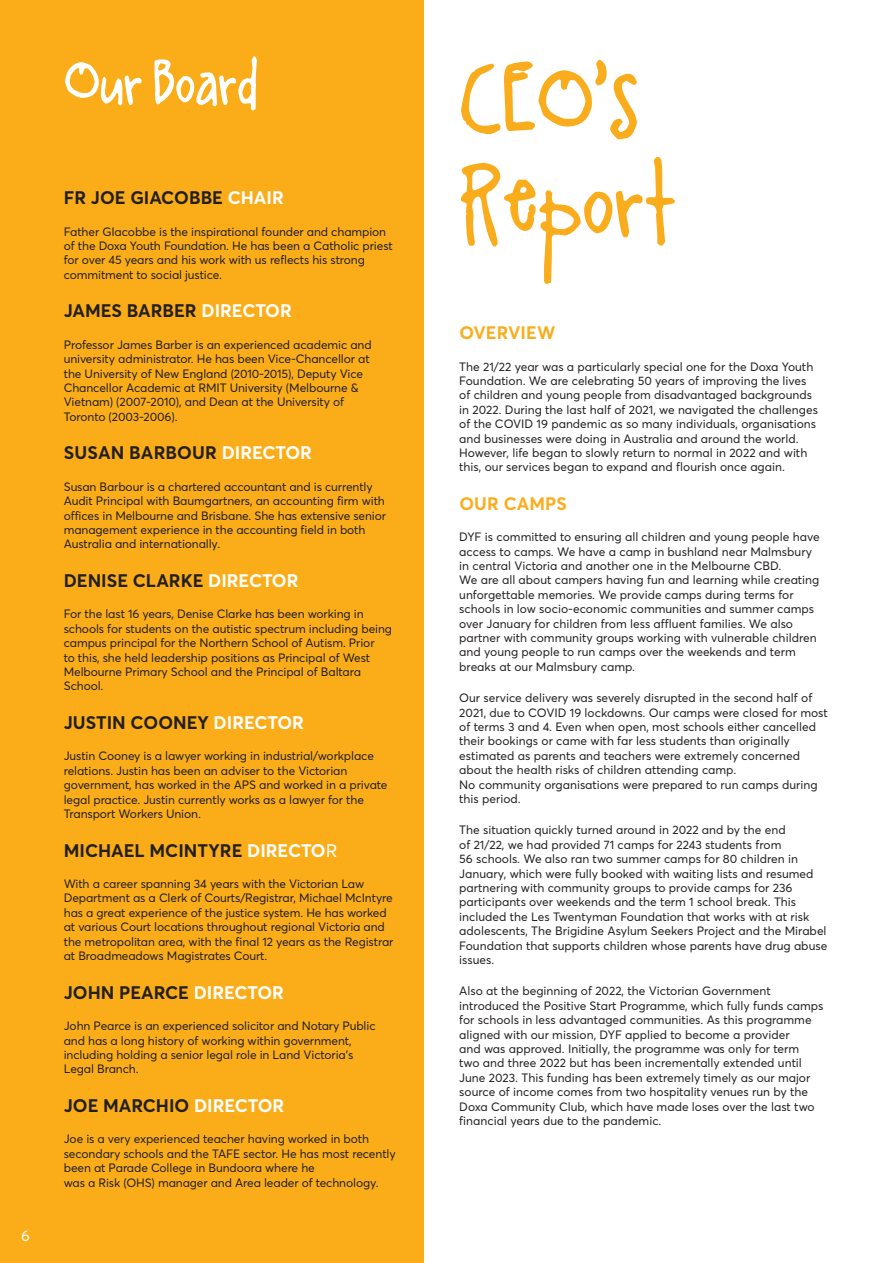
<style>
.page{position:relative;width:893px;height:1263px;background:#fff}
.page>*{position:absolute;margin:0;border:0;box-sizing:border-box;transform-origin:0 0}
.t1{font:90px "A Little Pot";color:#faad1c}
.t2{font:57px "A Little Pot";color:#fff}
.t3{font:700 18px "Averta Std";color:#231f20}
.t4{font:700 17.85px "Averta Std";letter-spacing:.01em;color:#faad1c}
.t5{font:15px "Averta Std";color:#fff}
.t6{font:12px/14.4px "Averta Std";letter-spacing:-.01em;color:#231f20}
.s1{color:#fff}
.s2{font-weight:400;color:#fff}
</style>
<div class="page">
<div style="left:0;top:0;width:423px;height:1263px;background:#faad19"></div>
<p class="t5" style="left:21px;top:1226px;width:10px">6</p>
<p class="t2" style="left:64px;top:52px;width:196px">Our Board</p>
<p class="t3" style="left:64px;top:186px;width:222px">FR JOE GIACOBBE <span class="s1">CHAIR</span></p>
<p class="t6" style="left:64px;top:224px;width:331px">Father GIacobbe is the inspirational founder and champion of the Doxa Youth Foundation. He has been a Catholic priest for over 45 years and his work with us reflects his strong commitment to social justice.</p>
<p class="t3" style="left:64px;top:300px;width:230px">JAMES BARBER <span class="s1">DIRECTOR</span></p>
<p class="t6" style="left:64px;top:337px;width:309px">Professor James Barber is an experienced academic and university administrator. He has been Vice-Chancellor at the University of New England (2010-2015), Deputy Vice Chancellor Academic at RMIT University (Melbourne &amp; Vietnam) (2007-2010), and Dean at the University of Toronto (2003-2006).</p>
<p class="t3" style="left:64px;top:442px;width:250px">SUSAN BARBOUR <span class="s1">DIRECTOR</span></p>
<p class="t6" style="left:64px;top:479px;width:324px">Susan Barbour is a chartered accountant and is currently Audit Principal with Baumgartners, an accounting firm with offices in Melbourne and Brisbane. She has extensive senior management experience in the accounting field in both Australia and internationally.</p>
<p class="t3" style="left:64px;top:569px;width:236px">DENISE CLARKE <span class="s1">DIRECTOR</span></p>
<p class="t6" style="left:64px;top:607px;width:330px">For the last 16 years, Denise Clarke has been working in schools for students on the autistic spectrum including being campus principal for the Northern School of Autism. Prior<br>to this, she held leadership positions as Principal of West Melbourne Primary School and the Principal of Baltara School.</p>
<p class="t3" style="left:64px;top:711px;width:242px">JUSTIN COONEY <span class="s1">DIRECTOR</span></p>
<p class="t6" style="left:64px;top:749px;width:325px">Justin Cooney is a lawyer working in industrial/workplace relations. Justin has been an adviser to the Victorian government, has worked in the APS and worked in a private legal practice. Justin currently works as a lawyer for the Transport Workers Union.</p>
<p class="t3" style="left:64px;top:839px;width:275px">MICHAEL MCINTYRE <span class="s1">DIRECTO</span><span class="s2">R</span></p>
<p class="t6" style="left:64px;top:876px;width:331px">With a career spanning 34 years with the Victorian Law Department as a Clerk of Courts/Registrar, Michael McIntyre has a great experience of the justice system. He has worked at various Court locations throughout regional Victoria and the metropolitan area, with the final 12 years as the Registrar at Broadmeadows Magistrates Court.</p>
<p class="t3" style="left:64px;top:981px;width:222px">JOHN PEARCE <span class="s1">DIRECTOR</span></p>
<p class="t6" style="left:64px;top:1018px;width:313px">John Pearce is an experienced solicitor and Notary Public and has a long history of working within government, including holding a senior legal role in Land Victoria’s Legal Branch.</p>
<p class="t3" style="left:64px;top:1094px;width:222px">JOE MARCHIO <span class="s1">DIRECTOR</span></p>
<p class="t6" style="left:64px;top:1132px;width:333px">Joe is a very experienced teacher having worked in both secondary schools and the TAFE sector. He has most recently been at Parade College in Bundoora where he<br>was a Risk (OHS) manager and Area leader of technology.</p>
<p class="t1" style="left:459px;top:55px;width:181px">CEO’s</p>
<p class="t1" style="left:459px;top:154px;width:219px">Report</p>
<p class="t4" style="left:459px;top:321px;width:98px">OVERVIEW</p>
<p class="t6" style="left:459px;top:359px;width:360px">The 21/22 year was a particularly special one for the Doxa Youth Foundation. We are celebrating 50 years of improving the lives of children and young people from disadvantaged backgrounds in 2022. During the last half of 2021, we navigated the challenges of the COVID 19 pandemic as so many individuals, organisations and businesses were doing in Australia and around the world.<br>However, life began to slowly return to normal in 2022 and with this, our services began to expand and flourish once again.</p>
<p class="t4" style="left:459px;top:492px;width:109px">OUR CAMPS</p>
<p class="t6" style="left:459px;top:530px;width:362px">DYF is committed to ensuring all children and young people have access to camps. We have a camp in bushland near Malmsbury in central Victoria and another one in the Melbourne CBD.<br>We are all about campers having fun and learning while creating unforgettable memories. We provide camps during terms for schools in low socio-economic communities and summer camps over January for children from less affluent families. We also partner with community groups working with vulnerable children and young people to run camps over the weekends and term breaks at our Malmsbury camp.</p>
<p class="t6" style="left:459px;top:691px;width:370px">Our service delivery was severely disrupted in the second half of 2021, due to COVID 19 lockdowns. Our camps were closed for most of terms 3 and 4. Even when open, most schools either cancelled their bookings or came with far less students than originally estimated as parents and teachers were extremely concerned about the health risks of children attending camp.<br>No community organisations were prepared to run camps during this period.</p>
<p class="t6" style="left:459px;top:823px;width:370px">The situation quickly turned around in 2022 and by the end<br>of 21/22, we had provided 71 camps for 2243 students from<br>56 schools. We also ran two summer camps for 80 children in January, which were fully booked with waiting lists and resumed partnering with community groups to provide camps for 236 participants over weekends and the term 1 school break. This included the Les Twentyman Foundation that works with at risk adolescents, The Brigidine Asylum Seekers Project and the Mirabel Foundation that supports children whose parents have drug abuse issues.</p>
<p class="t6" style="left:459px;top:984px;width:366px">Also at the beginning of 2022, the Victorian Government introduced the Positive Start Programme, which fully funds camps for schools in less advantaged communities. As this programme aligned with our mission, DYF applied to become a provider<br>and was approved. Initially, the programme was only for term<br>two and three 2022 but has been incrementally extended until June 2023. This funding has been extremely timely as our major source of income comes from two hospitality venues run by the Doxa Community Club, which have made loses over the last two financial years due to the pandemic.</p>
</div>
